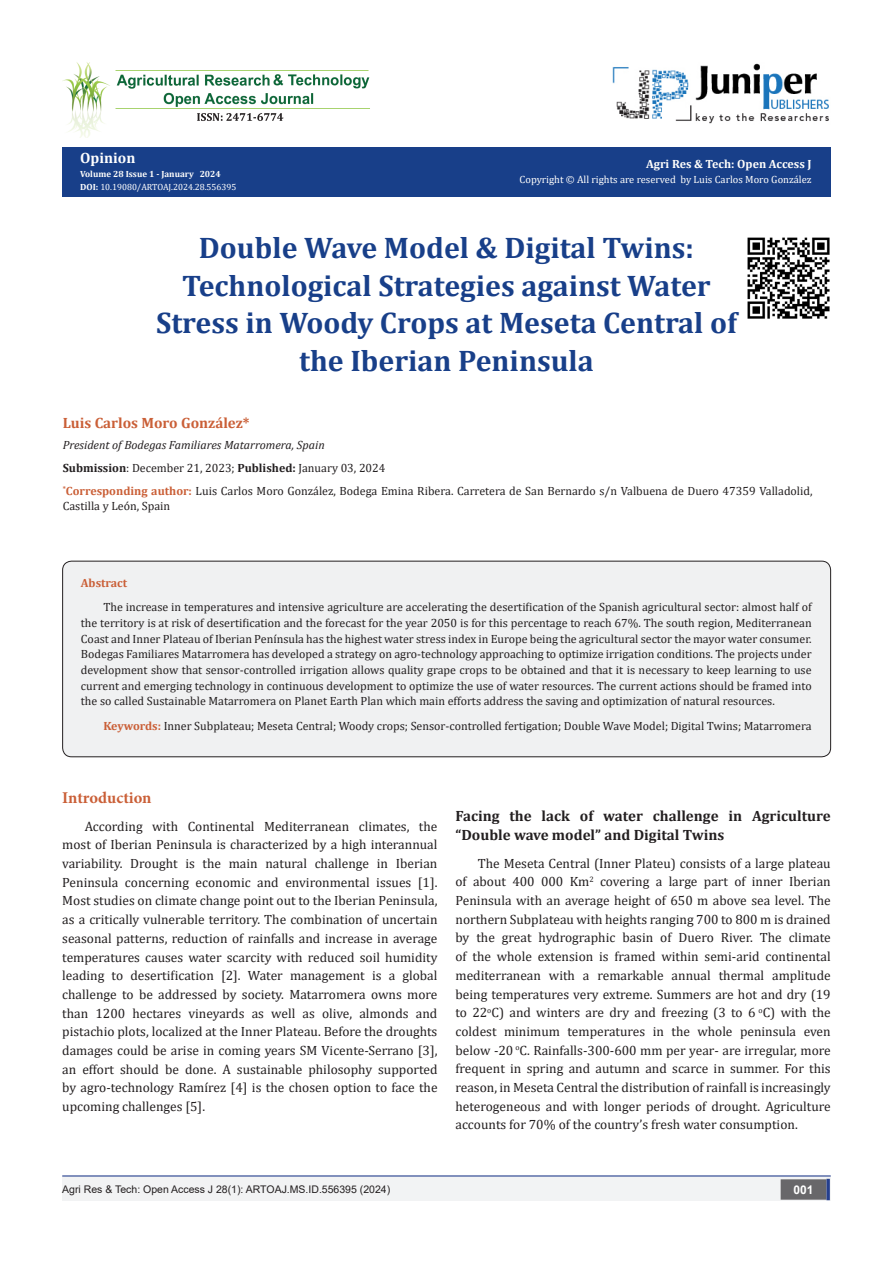
<style>
.page{position:relative;width:893px;height:1263px;background:#fff}
.page>*{position:absolute;margin:0;border:0;box-sizing:border-box;transform-origin:0 0}
.t1{font:700 29.85px/37.3px "Cambria";color:#183f89;text-align:center}
.t2{font:700 16.5px "Minion Pro";letter-spacing:-.005em;color:#ca5f37}
.List_Paragraph{font:700 15px/18.8px "Cambria";color:#231f20}
.t3{font:700 15px "Cambria";color:#ca5f37}
.t4{font:700 15px "Cambria";color:#fff}
.t5{font:13.5px/18.8px "Cambria";color:#231f20;text-align:justify}
.List_Paragraph-2{font:12px/15.8px "Cambria";color:#231f20}
.t6{font:italic 12px "Cambria";color:#231f20}
.t7{font:700 12px "Cambria";color:#fffefc}
.t8{font:700 12px "Cambria";color:#ca5f37}
.t9{font:700 12px "Arial";color:#fff}
.t10{font:10.5px "Arial";color:#231f20}
.t11{font:10.5px "Cambria";color:#fffefc}
.t12{font:9px "Cambria";color:#fff}
.t13{font:700 9px "Cambria";color:#fffefc}
.s1{font-weight:700}
.s2{font-weight:700;color:#ca5f37}
</style>
<div class="page">
<div style="left:62px;top:1176px;width:441px;height:25px;background:#f2f3f4"></div>
<div style="left:503px;top:1176px;width:328px;height:25px;background:#f2f3f4"></div>
<div style="left:781px;top:1180px;width:45px;height:19px;background:#68676a"></div>
<div style="left:781px;top:1179px;width:45px;height:21px;border:2px solid #68676a"></div>
<svg style="left:826px;top:1179px;width:4px;height:21px"></svg>
<img style="left:612px;top:63px;width:217px;height:61px">
<img style="left:62px;top:62px;width:308px;height:76px">
<div style="left:62px;top:147px;width:768px;height:50px;background:#183f89"></div>
<hr style="left:62px;top:1175px;width:769px;height:1px;background:#253f8e">
<div style="left:63px;top:561px;width:768px;height:196px;background:#f0f1f2;border-radius:9px"></div>
<div style="left:62px;top:561px;width:769px;height:196px;border:1px solid #231f20;border-radius:9px"></div>
<img style="left:747px;top:237px;width:83px;height:82px">
<p class="t4" style="left:80px;top:148px;width:57px">Opinion</p>
<p class="t13" style="left:80px;top:167px;width:142px">Volume 28 Issue 1 - January 2024</p>
<p class="t12" style="left:80px;top:182px;width:158px"><span class="s1">DOI:</span> 10.19080/ARTOAJ.2024.28.556395</p>
<p class="t7" style="left:646px;top:155px;width:167px">Agri Res &amp; Tech: Open Access J</p>
<p class="t11" style="left:520px;top:174px;width:294px">Copyright © All rights are reserved by Luis Carlos Moro González</p>
<p class="t1" style="left:156px;top:229px;width:582px">Double Wave Model &amp; Digital Twins:<br>Technological Strategies against Water Stress in Woody Crops at Meseta Central of the Iberian Peninsula</p>
<p class="t3" style="left:63px;top:412px;width:188px">Luis Carlos Moro González*</p>
<p class="t6" style="left:63px;top:436px;width:263px">President of Bodegas Familiares Matarromera, Spain</p>
<p class="List_Paragraph-2" style="left:63px;top:460px;width:324px"><span class="s1">Submission</span>: December 21, 2023; <span class="s1">Published:</span> January 03, 2024</p>
<p class="List_Paragraph-2" style="left:63px;top:484px;width:751px;line-height:14.4px"><sup>*</sup><span class="s2">Corresponding author:</span> Luis Carlos Moro González, Bodega Emina Ribera. Carretera de San Bernardo s/n Valbuena de Duero 47359 Valladolid,<br>Castilla y León, Spain</p>
<p class="t8" style="left:81px;top:574px;width:48px">Abstract</p>
<p class="List_Paragraph-2" style="left:81px;top:599px;width:732px;text-align:justify;text-indent:22px">The increase in temperatures and intensive agriculture are accelerating the desertification of the Spanish agricultural sector: almost half of the territory is at risk of desertification and the forecast for the year 2050 is for this percentage to reach 67%. The south region, Mediterranean Coast and Inner Plateau of Iberian Península has the highest water stress index in Europe being the agricultural sector the mayor water consumer.<br>Bodegas Familiares Matarromera has developed a strategy on agro-technology approaching to optimize irrigation conditions. The projects under development show that sensor-controlled irrigation allows quality grape crops to be obtained and that it is necessary to keep learning to use current and emerging technology in continuous development to optimize the use of water resources. The current actions should be framed into the so called Sustainable Matarromera on Planet Earth Plan which main efforts address the saving and optimization of natural resources.</p>
<p class="List_Paragraph-2" style="left:103px;top:718px;width:710px"><span class="s2">Keywords:</span> Inner Subplateau; Meseta Central; Woody crops; Sensor-controlled fertigation; Double Wave Model; Digital Twins; Matarromera</p>
<p class="t2" style="left:62px;top:786px;width:91px">Introduction</p>
<p class="t5" style="left:62px;top:817px;width:377px;text-indent:22px">According with Continental Mediterranean climates, the most of Iberian Peninsula is characterized by a high interannual variability. Drought is the main natural challenge in Iberian Peninsula concerning economic and environmental issues [1].<br>Most studies on climate change point out to the Iberian Peninsula, as a critically vulnerable territory. The combination of uncertain seasonal patterns, reduction of rainfalls and increase in average temperatures causes water scarcity with reduced soil humidity leading to desertification [2]. Water management is a global challenge to be addressed by society. Matarromera owns more than 1200 hectares vineyards as well as olive, almonds and pistachio plots, localized at the Inner Plateau. Before the droughts damages could be arise in coming years SM Vicente-Serrano [3], an effort should be done. A sustainable philosophy supported by agro-technology Ramírez [4] is the chosen option to face the upcoming challenges [5].</p>
<p class="List_Paragraph" style="left:455px;top:806px;width:377px">Facing the lack of water challenge in Agriculture “Double wave model” and Digital Twins</p>
<p class="t5" style="left:455px;top:854px;width:377px;text-indent:22px">The Meseta Central (Inner Plateu) consists of a large plateau of about 400 000 Km<sup>2</sup> covering a large part of inner Iberian Peninsula with an average height of 650 m above sea level. The northern Subplateau with heights ranging 700 to 800 m is drained by the great hydrographic basin of Duero River. The climate of the whole extension is framed within semi-arid continental mediterranean with a remarkable annual thermal amplitude being temperatures very extreme. Summers are hot and dry (19 to 22<sup>o</sup>C) and winters are dry and freezing (3 to 6 <sup>o</sup>C) with the coldest minimum temperatures in the whole peninsula even below -20 <sup>o</sup>C. Rainfalls-300-600 mm per year- are irregular, more frequent in spring and autumn and scarce in summer. For this reason, in Meseta Central the distribution of rainfall is increasingly heterogeneous and with longer periods of drought. Agriculture accounts for 70% of the country’s fresh water consumption.</p>
<p class="t10" style="left:62px;top:1182px;width:329px">Agri Res &amp; Tech: Open Access J 28(1): ARTOAJ.MS.ID.556395 (2024)</p>
<p class="t9" style="left:794px;top:1181px;width:22px">001</p>
</div>
